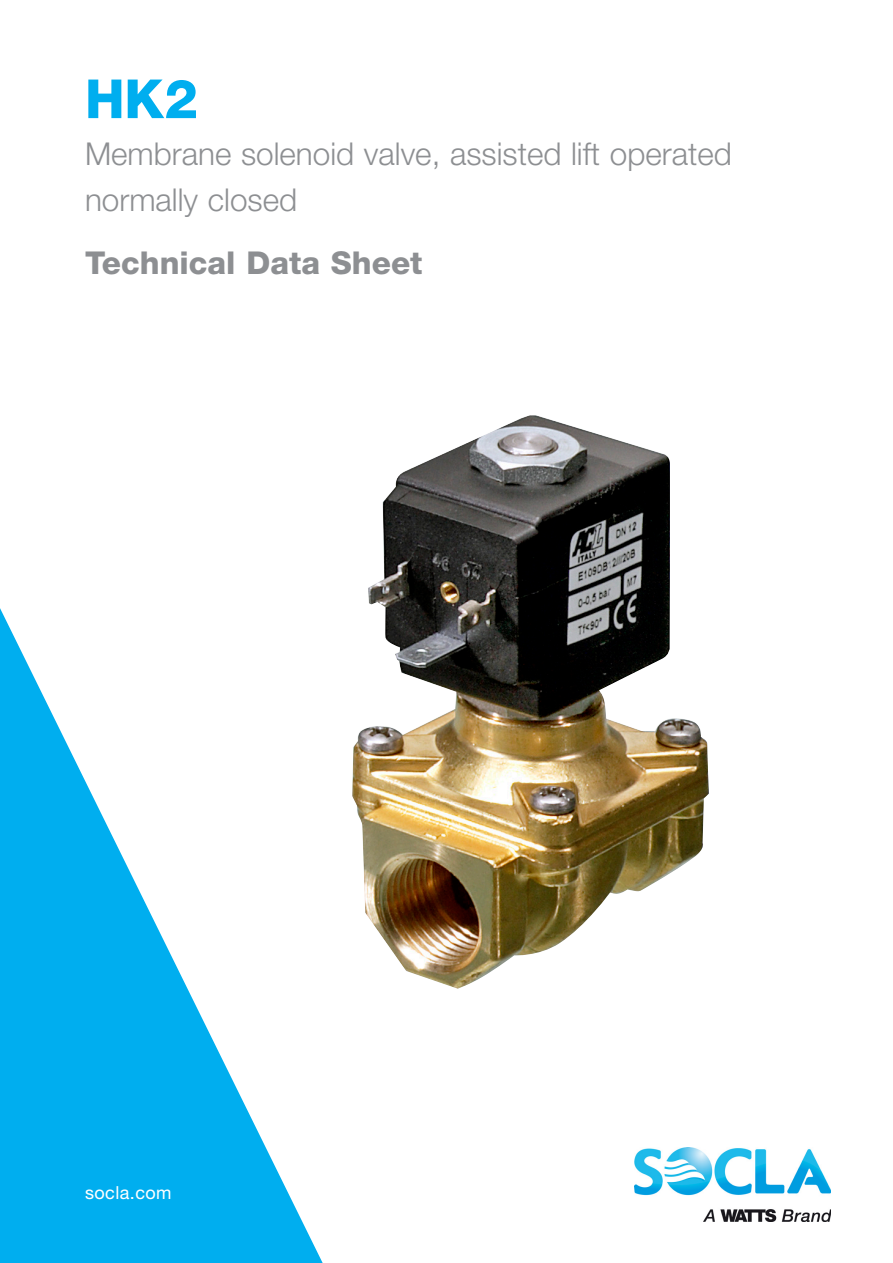
<style>
.page{position:relative;width:893px;height:1263px;background:#fff}
.page>*{position:absolute;margin:0;border:0;box-sizing:border-box;transform-origin:0 0}
.t1{font:800 54px "Helvetica Neue LT Std";color:#00aeef}
.t2{font:300 31.5px/46.5px "Helvetica Neue LT Std";color:#8d8f92}
.t3{font:800 31.5px "Helvetica Neue LT Std";color:#8d8f92}
.t4{font:18px "Helvetica Neue LT Std";letter-spacing:.025em;color:#fff}
</style>
<div class="page">
<img style="left:634px;top:1147px;width:196px;height:75px">
<svg style="left:0;top:608px;width:323px;height:655px"></svg>
<img style="left:352px;top:415px;width:357px;height:574px">
<h1 class="t1" style="left:85px;top:67px;width:115px">HK2</h1>
<p class="t2" style="left:85px;top:129px;width:648px">Membrane solenoid valve, assisted lift operated normally closed</p>
<p class="t3" style="left:85px;top:244px;width:339px">Technical Data Sheet</p>
<p class="t4" style="left:85px;top:1182px;width:88px">socla.com</p>
</div>
